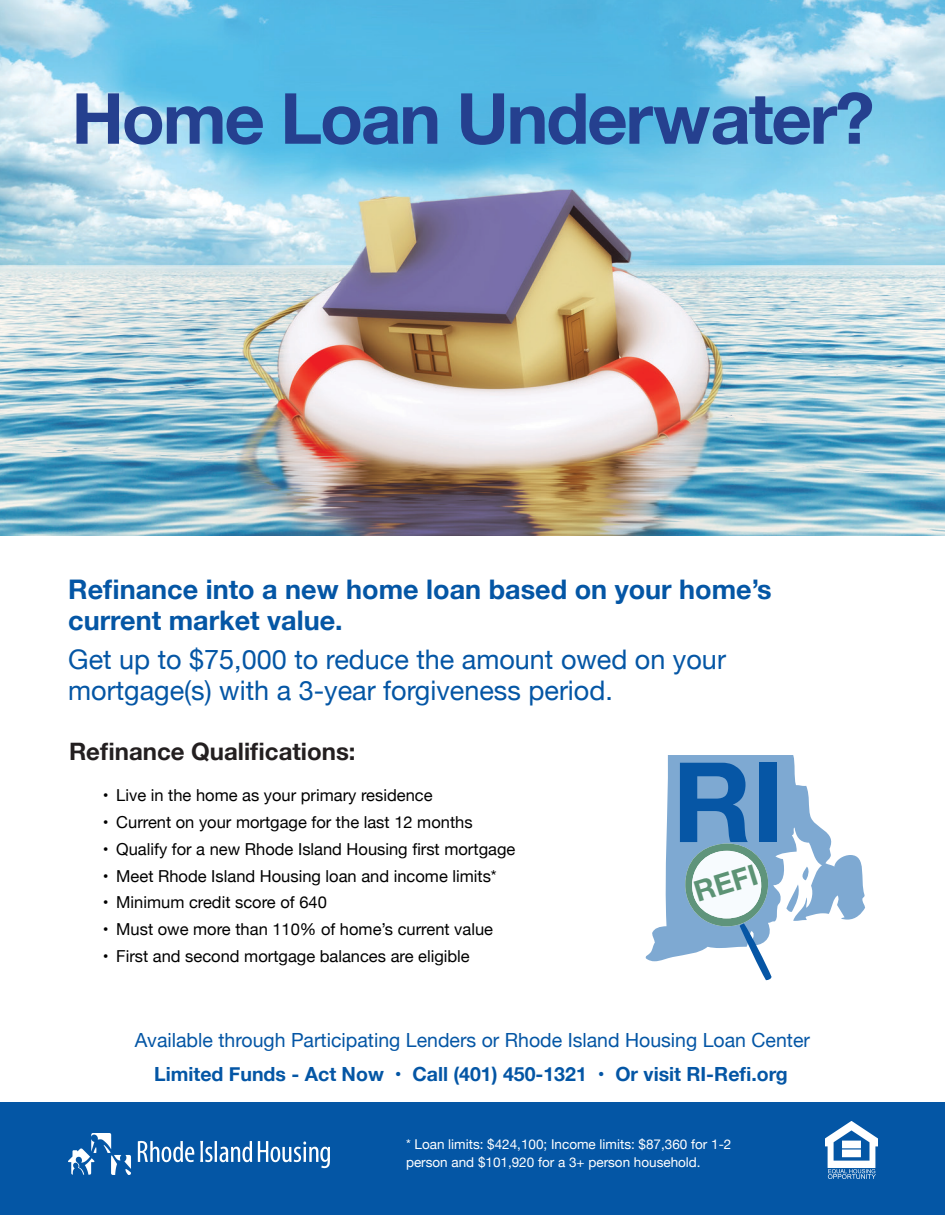
<style>
.page{position:relative;width:945px;height:1215px;background:#fff}
.page>*{position:absolute;margin:0;border:0;box-sizing:border-box;transform-origin:0 0}
.t1{font:700 111.15px "Helvetica Neue";color:#0656a5}
.t2{font:700 70.5px "Helvetica Neue";letter-spacing:-.03em;color:#25408f}
.t3{font:700 28.8px "Helvetica Neue";color:#5c9375}
.t4{font:27px/31.5px "Helvetica Neue";color:#0456a5}
.t5{font:700 27px/31.5px "Helvetica Neue";color:#0456a5}
.t6{font:700 24px "Helvetica Neue";color:#231f20}
.t7{font:19.5px "Helvetica Neue";color:#0456a5}
.t8{font:700 19.5px "Helvetica Neue";color:#0456a5}
.t9{font:16.5px "Helvetica Neue";color:#000}
.t10{font:13.5px/18px "Helvetica Neue";color:#fff}
</style>
<div class="page">
<img style="left:0;top:0;width:945px;height:536px">
<div style="left:0;top:1103px;width:945px;height:112px;background:#0456a5"></div>
<svg style="left:645px;top:755px;width:220px;height:225px"></svg>
<img style="left:825px;top:1122px;width:53px;height:57px">
<img style="left:68px;top:1133px;width:261px;height:41px">
<h2 class="t2" style="left:72px;top:63px;width:804px">Home Loan Underwater?</h2>
<h3 class="t5" style="left:68px;top:574px;width:705px">Refinance into a new home loan based on your home’s current market value.</h3>
<h3 class="t4" style="left:68px;top:645px;width:659px">Get up to $75,000 to reduce the amount owed on your mortgage(s) with a 3-year forgiveness period.</h3>
<h3 class="t6" style="left:69px;top:733px;width:288px">Refinance Qualifications:</h3>
<p class="t9" style="left:103px;top:783px;width:331px">• Live in the home as your primary residence</p>
<p class="t9" style="left:103px;top:810px;width:371px">• Current on your mortgage for the last 12 months</p>
<p class="t9" style="left:103px;top:837px;width:414px">• Qualify for a new Rhode Island Housing first mortgage</p>
<p class="t9" style="left:103px;top:864px;width:396px">• Meet Rhode Island Housing loan and income limits*</p>
<p class="t9" style="left:103px;top:891px;width:226px">• Minimum credit score of 640</p>
<p class="t9" style="left:103px;top:918px;width:392px">• Must owe more than 110% of home’s current value</p>
<p class="t9" style="left:103px;top:945px;width:369px">• First and second mortgage balances are eligible</p>
<h1 class="t1" style="left:672px;top:715px;width:114px">RI</h1>
<h3 class="t3" style="left:688px;top:871px;width:66px;rotate:-17deg">REFI</h3>
<p class="t7" style="left:135px;top:1026px;width:677px">Available through Participating Lenders or Rhode Island Housing Loan Center</p>
<p class="t8" style="left:154px;top:1059px;width:635px">Limited Funds - Act Now • Call (401) 450-1321 • Or visit RI-Refi.org</p>
<p class="t10" style="left:406px;top:1136px;width:327px">* Loan limits: $424,100; Income limits: $87,360 for 1-2 person and $101,920 for a 3+ person household.</p>
</div>
